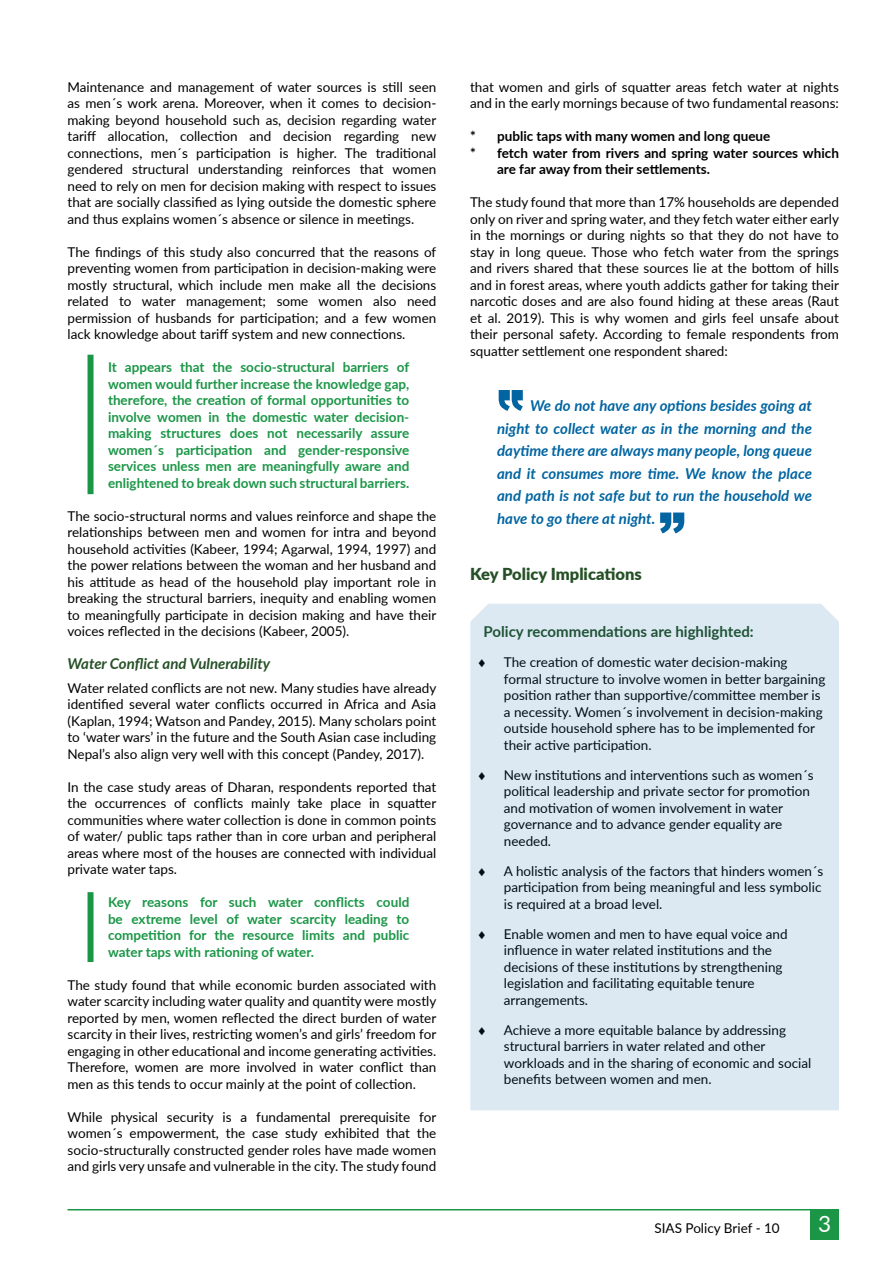
<style>
.page{position:relative;width:893px;height:1263px;background:#fff}
.page>*{position:absolute;margin:0;border:0;box-sizing:border-box;transform-origin:0 0}
.t1{font:900 52.5px "Arial";color:#0265a1}
.t2{font:22.5px "Lato";color:#fff}
.t3{font:900 16.5px "Lato";color:#255026}
.t4{font:italic 700 15px/22.5px "Lato";color:#0265a1;text-align:justify}
.t5{font:700 15px "Lato";color:#255026}
.t6{font:italic 700 15px "Lato";color:#255026}
.t7{font:13.5px/16.5px "Lato";color:#000;text-align:justify}
.t8{font:700 13.5px/16.5px "Lato";color:#1b9647;text-align:justify}
.t9{font:700 13.5px "Lato";color:#000}
</style>
<div class="page">
<div style="left:88px;top:355px;width:6px;height:139px;background:#1b9647"></div>
<div style="left:88px;top:892px;width:6px;height:70px;background:#1b9647"></div>
<hr style="left:68px;top:1209px;width:771px;height:1px;background:#1b9647">
<div style="left:811px;top:1209px;width:28px;height:30px;background:#1b9647"></div>
<div style="left:470px;top:604px;width:369px;height:506px;background:#dce9f2"></div>
<p class="t7" style="left:68px;top:78px;width:370px">Maintenance and management of water sources is still seen as men´s work arena. Moreover, when it comes to decision&shy;making beyond household such as, decision regarding water tariff allocation, collection and decision regarding new connections, men´s participation is higher. The traditional gendered structural understanding reinforces that women need to rely on men for decision making with respect to issues that are socially classified as lying outside the domestic sphere and thus explains women´s absence or silence in meetings.</p>
<p class="t7" style="left:68px;top:243px;width:370px">The findings of this study also concurred that the reasons of preventing women from participation in decision-making were mostly structural, which include men make all the decisions related to water management; some women also need permission of husbands for participation; and a few women lack knowledge about tariff system and new connections.</p>
<p class="t8" style="left:108px;top:359px;width:303px">It appears that the socio-structural barriers of women would further increase the knowledge gap, therefore, the creation of formal opportunities to involve women in the domestic water decision&shy;making structures does not necessarily assure women´s participation and gender-responsive services unless men are meaningfully aware and enlightened to break down such structural barriers.</p>
<p class="t7" style="left:68px;top:507px;width:370px">The socio-structural norms and values reinforce and shape the relationships between men and women for intra and beyond household activities (Kabeer, 1994; Agarwal, 1994, 1997) and the power relations between the woman and her husband and his attitude as head of the household play important role in breaking the structural barriers, inequity and enabling women to meaningfully participate in decision making and have their voices reflected in the decisions (Kabeer, 2005).</p>
<p class="t6" style="left:68px;top:653px;width:204px">Water Conflict and Vulnerability</p>
<p class="t7" style="left:68px;top:679px;width:370px">Water related conflicts are not new. Many studies have already identified several water conflicts occurred in Africa and Asia (Kaplan, 1994; Watson and Pandey, 2015). Many scholars point to ‘water wars’ in the future and the South Asian case including Nepal’s also align very well with this concept (Pandey, 2017).</p>
<p class="t7" style="left:68px;top:778px;width:370px">In the case study areas of Dharan, respondents reported that the occurrences of conflicts mainly take place in squatter communities where water collection is done in common points of water/ public taps rather than in core urban and peripheral areas where most of the houses are connected with individual private water taps.</p>
<p class="t8" style="left:108px;top:893px;width:303px">Key reasons for such water conflicts could be extreme level of water scarcity leading to competition for the resource limits and public water taps with rationing of water.</p>
<p class="t7" style="left:68px;top:976px;width:370px">The study found that while economic burden associated with water scarcity including water quality and quantity were mostly reported by men, women reflected the direct burden of water scarcity in their lives, restricting women’s and girls’ freedom for engaging in other educational and income generating activities.<br>Therefore, women are more involved in water conflict than men as this tends to occur mainly at the point of collection.</p>
<p class="t7" style="left:68px;top:1108px;width:370px">While physical security is a fundamental prerequisite for women´s empowerment, the case study exhibited that the socio-structurally constructed gender roles have made women and girls very unsafe and vulnerable in the city. The study found</p>
<p class="t7" style="left:470px;top:78px;width:370px">that women and girls of squatter areas fetch water at nights and in the early mornings because of two fundamental reasons:</p>
<p class="t9" style="left:470px;top:126px;width:302px">* public taps with many women and long queue</p>
<p class="t9" style="left:470px;top:143px;width:370px">* fetch water from rivers and spring water sources which</p>
<p class="t9" style="left:497px;top:159px;width:214px">are far away from their settlements.</p>
<p class="t7" style="left:470px;top:194px;width:370px">The study found that more than 17% households are depended only on river and spring water, and they fetch water either early in the mornings or during nights so that they do not have to stay in long queue. Those who fetch water from the springs and rivers shared that these sources lie at the bottom of hills and in forest areas, where youth addicts gather for taking their narcotic doses and are also found hiding at these areas (Raut et al. 2019). This is why women and girls feel unsafe about their personal safety. According to female respondents from squatter settlement one respondent shared:</p>
<p class="t4" style="left:497px;top:394px;width:316px;text-indent:33px">We do not have any options besides going at night to collect water as in the morning and the daytime there are always many people, long queue and it consumes more time. We know the place and path is not safe but to run the household we have to go there at night.</p>
<h1 class="t1" style="left:686px;top:552px;width:28px;rotate:-180deg">“</h1>
<p class="t3" style="left:470px;top:562px;width:173px">Key Policy Implications</p>
<p class="t5" style="left:484px;top:621px;width:272px">Policy recommendations are highlighted:</p>
<p class="t7" style="left:504px;top:653px;width:323px;text-align:left;text-indent:-27px">♦ The creation of domestic water decision-making formal structure to involve women in better bargaining position rather than supportive/committee member is a necessity. Women´s involvement in decision-making outside household sphere has to be implemented for their active participation.</p>
<p class="t7" style="left:504px;top:766px;width:311px;text-align:left;text-indent:-27px">♦ New institutions and interventions such as women´s political leadership and private sector for promotion and motivation of women involvement in water governance and to advance gender equality are needed.</p>
<p class="t7" style="left:504px;top:862px;width:321px;text-align:left;text-indent:-27px">♦ A holistic analysis of the factors that hinders women´s participation from being meaningful and less symbolic is required at a broad level.</p>
<p class="t7" style="left:504px;top:925px;width:285px;text-align:left;text-indent:-27px">♦ Enable women and men to have equal voice and influence in water related institutions and the decisions of these institutions by strengthening legislation and facilitating equitable tenure arrangements.</p>
<p class="t7" style="left:504px;top:1021px;width:309px;text-align:left;text-indent:-27px">♦ Achieve a more equitable balance by addressing structural barriers in water related and other workloads and in the sharing of economic and social benefits between women and men.</p>
<p class="t7" style="left:654px;top:1219px;width:127px">SIAS Policy Brief - 10</p>
<h2 class="t2" style="left:818px;top:1208px;width:15px">3</h2>
</div>
